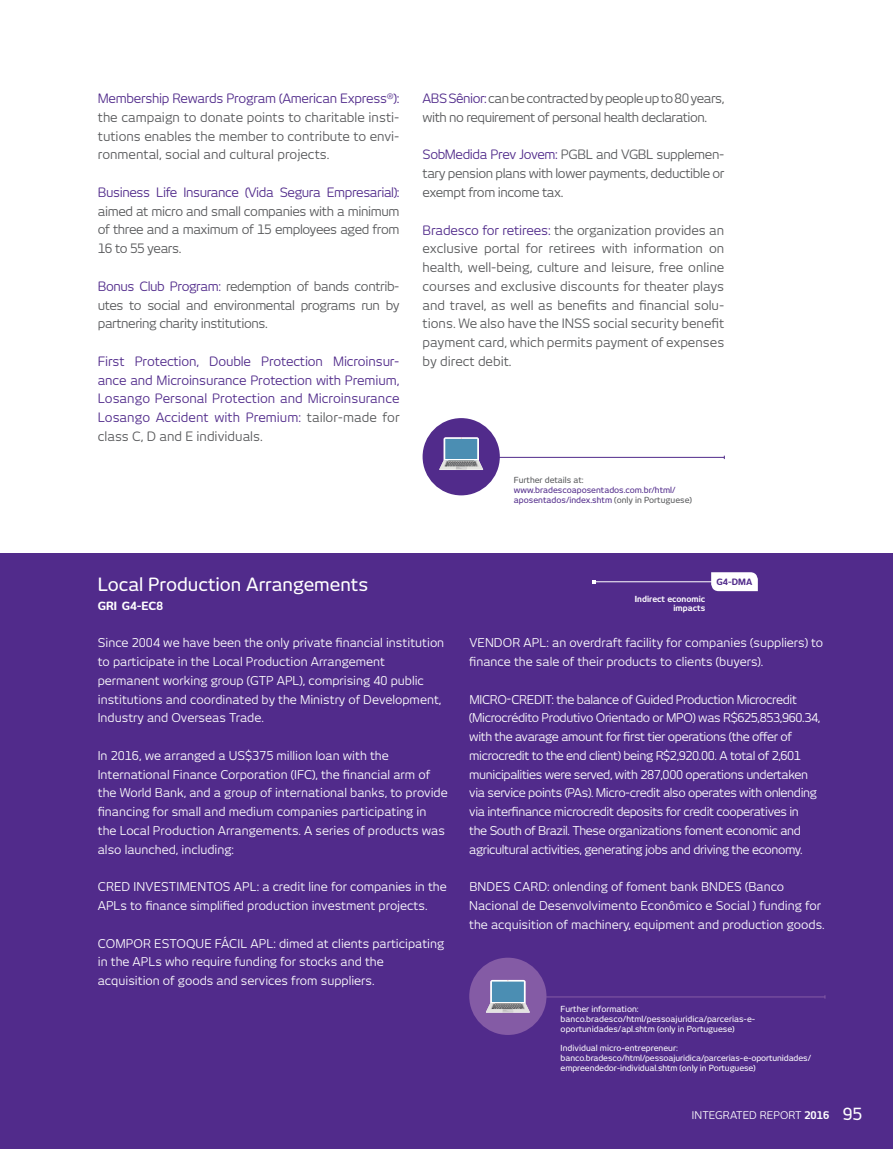
<style>
.page{position:relative;width:893px;height:1149px;background:#fff}
.page>*{position:absolute;margin:0;border:0;box-sizing:border-box;transform-origin:0 0}
.t1{font:500 18px "New June";color:#fff}
.t2{font:12.75px/18.8px "New June";letter-spacing:-.03em;color:#58595b;text-align:justify}
.t3{font:12.75px/18.8px "New June";color:#512b8b;text-align:justify}
.t4{font:12.75px "New June";letter-spacing:-.03em;color:#512b8b}
.t5{font:12px/18.8px "New June";color:#fff}
.t6{font:12px/18.8px "New June";letter-spacing:-.03em;color:#fff}
.t7{font:700 11.25px "New June";color:#fff}
.t8{font:10.5px "New June";letter-spacing:.01em;color:#fff}
.t9{font:700 8.7px "New June";color:#512b8b}
.t10{font:500 8.25px/9.8px "New June";color:#fff}
.t11{font:500 8.25px/9.8px "New June";color:#512b8b}
.t12{font:700 8.25px/9.8px "New June";color:#fff;text-align:right}
.t13{font:500 8.25px "New June";color:#58595b}
.s1{color:#512b8b}
.s2{color:#58595b}
.s3{font-weight:700}
.s4{font-weight:500;font-size:16.5px}
</style>
<div class="page">
<div style="left:423px;top:418px;width:77px;height:77px;background:#512b8b;border-radius:50%"></div>
<svg style="left:439px;top:437px;width:44px;height:33px"></svg>
<hr style="left:445px;top:459px;width:33px;height:1px;background:#fff">
<hr style="left:491px;top:457px;width:233px;height:1px;background:#512b8b">
<div style="left:0;top:553px;width:893px;height:595px;background:#512b8b"></div>
<hr style="left:538px;top:996px;width:287px;height:1px;background:#845ba5">
<div style="left:469px;top:957px;width:77px;height:77px;background:#845ba5;border-radius:50%"></div>
<svg style="left:486px;top:979px;width:44px;height:33px"></svg>
<hr style="left:492px;top:1002px;width:33px;height:1px;background:#fff">
<hr style="left:594px;top:581px;width:136px;height:1px;background:#fff">
<svg style="left:711px;top:572px;width:47px;height:19px"></svg>
<p class="t2" style="left:98px;top:89px;width:303px"><span class="s1">Membership Rewards Program (American Express</span><sup>®</sup><span class="s1">): </span>the campaign to donate points to charitable insti&shy;tutions enables the member to contribute to envi&shy;ronmental, social and cultural projects.</p>
<p class="t4" style="left:98px;top:185px;width:303px">Business Life Insurance (Vida Segura Empresarial):</p>
<p class="t2" style="left:98px;top:201px;width:303px">aimed at micro and small companies with a minimum of three and a maximum of 15 employees aged from 16 to 55 years.</p>
<p class="t2" style="left:98px;top:276px;width:303px"><span class="s1">Bonus Club Program:</span> redemption of bands contrib&shy;utes to social and environmental programs run by partnering charity institutions.</p>
<p class="t3" style="left:98px;top:351px;width:303px">First Protection, Double Protection Microinsur&shy;ance and Microinsurance Protection with Premium, Losango Personal Protection and Microinsurance Losango Accident with Premium: <span class="s2">tailor-made for class C, D and E individuals.</span></p>
<p class="t2" style="left:423px;top:89px;width:303px"><span class="s1">ABS Sênior:</span> can be contracted by people up to 80 years, with no requirement of personal health declaration.</p>
<p class="t2" style="left:423px;top:145px;width:303px"><span class="s1">SobMedida Prev Jovem:</span> PGBL and VGBL supplemen&shy;tary pension plans with lower payments, deductible or exempt from income tax.</p>
<p class="t2" style="left:423px;top:220px;width:303px"><span class="s1">Bradesco for retirees:</span> the organization provides an exclusive portal for retirees with information on health, well-being, culture and leisure, free online courses and exclusive discounts for theater plays and travel, as well as benefits and financial solu&shy;tions. We also have the INSS social security benefit payment card, which permits payment of expenses by direct debit.</p>
<p class="t13" style="left:514px;top:475px;width:71px">Further details at:</p>
<p class="t11" style="left:514px;top:484px;width:179px">www.bradescoaposentados.com.br/html/ aposentados/index.shtm <span class="s2">(only in Portuguese)</span></p>
<h1 class="t1" style="left:98px;top:573px;width:272px">Local Production Arrangements</h1>
<p class="t7" style="left:98px;top:599px;width:67px">GRI G4-EC8</p>
<p class="t12" style="left:635px;top:593px;width:72px">Indirect economic impacts</p>
<p class="t9" style="left:716px;top:576px;width:37px">G4-DMA</p>
<p class="t5" style="left:98px;top:633px;width:348px">Since 2004 we have been the only private financial institution to participate in the Local Production Arrangement permanent working group (GTP APL), comprising 40 public institutions and coordinated by the Ministry of Development, Industry and Overseas Trade.</p>
<p class="t5" style="left:98px;top:745px;width:351px">In 2016, we arranged a US$375 million loan with the International Finance Corporation (IFC), the financial arm of the World Bank, and a group of international banks, to provide financing for small and medium companies participating in the Local Production Arrangements. A series of products was also launched, including:</p>
<p class="t5" style="left:98px;top:877px;width:350px">CRED INVESTIMENTOS APL: a credit line for companies in the<br>APLs to finance simplified production investment projects.</p>
<p class="t5" style="left:98px;top:933px;width:348px">COMPOR ESTOQUE FÁCIL APL: dimed at clients participating in the APLs who require funding for stocks and the acquisition of goods and services from suppliers.</p>
<p class="t5" style="left:469px;top:633px;width:356px">VENDOR APL: an overdraft facility for companies (suppliers) to finance the sale of their products to clients (buyers).</p>
<p class="t6" style="left:469px;top:689px;width:353px">MICRO-CREDIT: the balance of Guided Production Microcredit (Microcrédito Produtivo Orientado or MPO) was R$625,853,960.34, with the avarage amount for first tier operations (the offer of microcredit to the end client) being R$2,920.00. A total of 2,601 municipalities were served, with 287,000 operations undertaken via service points (PAs). Micro-credit also operates with onlending via interfinance microcredit deposits for credit cooperatives in<br>the South of Brazil. These organizations foment economic and agricultural activities, generating jobs and driving the economy.</p>
<p class="t5" style="left:469px;top:877px;width:357px">BNDES CARD: onlending of foment bank BNDES (Banco<br>Nacional de Desenvolvimento Econômico e Social ) funding for the acquisition of machinery, equipment and production goods.</p>
<p class="t10" style="left:561px;top:1003px;width:196px">Further information: banco.bradesco/html/pessoajuridica/parcerias-e&shy;oportunidades/apl.shtm (only in Portuguese)</p>
<p class="t10" style="left:561px;top:1042px;width:252px">Individual micro-entrepreneur: banco.bradesco/html/pessoajuridica/parcerias-e-oportunidades/ empreendedor-individual.shtm (only in Portuguese)</p>
<p class="t8" style="left:692px;top:1108px;width:172px">INTEGRATED REPORT <span class="s3">2016</span> <span class="s4">95</span></p>
</div>
